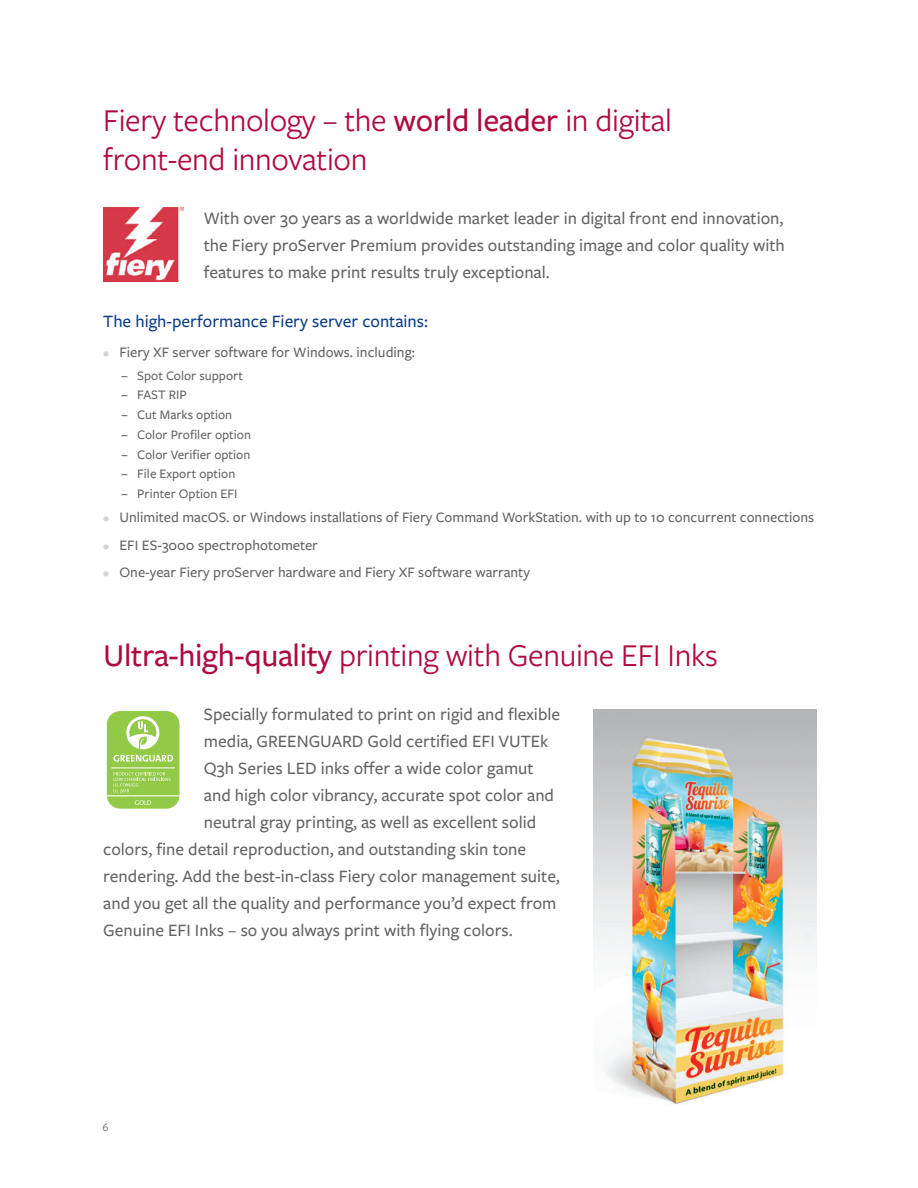
<style>
.page{position:relative;width:918px;height:1188px;background:#fff}
.page>*{position:absolute;margin:0;border:0;box-sizing:border-box;transform-origin:0 0}
.t1{font:33px/39px "Freight Sans Pro";letter-spacing:-.01em;color:#af0a3d}
.t2{font:500 18px/27px "Freight Sans Pro";color:#636366;text-align:justify}
.t3{font:500 18px "Freight Sans Pro";color:#0b3d88}
.t4{font:500 15px "Freight Sans Pro";color:#636366}
.t5{font:500 13.5px/19.8px "Freight Sans Pro";color:#636366}
.t6{font:12px "Freight Sans Pro";color:#636366}
.s1{font-weight:500}
.s2{font-weight:400;font-size:13.5px;color:#d4d3d3}
.s3{font-size:14.25px}
</style>
<div class="page">
<img style="left:103px;top:207px;width:80px;height:75px">
<div style="left:107px;top:711px;width:72px;height:98px;background:#92c947;border-radius:13px"></div>
<hr style="left:107px;top:795px;width:73px;height:1px;background:#fff">
<svg style="left:135px;top:800px;width:16px;height:5px"></svg>
<svg style="left:114px;top:772px;width:57px;height:20px"></svg>
<hr style="left:111px;top:768px;width:64px;height:1px;background:#fff">
<svg style="left:114px;top:716px;width:59px;height:46px"></svg>
<img style="left:594px;top:709px;width:222px;height:396px">
<h1 class="t1" style="left:103px;top:100px;width:570px">Fiery technology – the <span class="s1">world leader</span> in digital front-end innovation</h1>
<p class="t2" style="left:204px;top:204px;width:583px">With over 30 years as a worldwide market leader in digital front end innovation, the Fiery proServer Premium provides outstanding image and color quality with features to make print results truly exceptional.</p>
<p class="t3" style="left:103px;top:309px;width:326px">The high-performance Fiery server contains:</p>
<p class="t4" style="left:103px;top:342px;width:313px"><span class="s2">•</span> Fiery XF server software for Windows. including:</p>
<p class="t5" style="left:121px;top:365px;width:131px"><span class="s3">−</span> Spot Color support <span class="s3">−</span> FAST RIP<br><span class="s3">−</span> Cut Marks option<br><span class="s3">−</span> Color Profiler option <span class="s3">−</span> Color Verifier option <span class="s3">−</span> File Export option<br><span class="s3">−</span> Printer Option EFI</p>
<p class="t4" style="left:103px;top:507px;width:713px"><span class="s2">•</span> Unlimited macOS. or Windows installations of Fiery Command WorkStation. with up to 10 concurrent connections</p>
<p class="t4" style="left:103px;top:535px;width:216px"><span class="s2">•</span> EFI ES-3000 spectrophotometer</p>
<p class="t4" style="left:103px;top:562px;width:428px"><span class="s2">•</span> One-year Fiery proServer hardware and Fiery XF software warranty</p>
<h1 class="t1" style="left:103px;top:634px;width:616px"><span class="s1">Ultra-high-quality</span> printing with Genuine EFI Inks</h1>
<p class="t2" style="left:204px;top:700px;width:358px">Specially formulated to print on rigid and flexible</p>
<p class="t2" style="left:204px;top:727px;width:346px">media, GREENGUARD Gold certified EFI VUTEk</p>
<p class="t2" style="left:204px;top:754px;width:331px">Q3h Series LED inks offer a wide color gamut</p>
<p class="t2" style="left:204px;top:781px;width:352px">and high color vibrancy, accurate spot color and</p>
<p class="t2" style="left:204px;top:808px;width:334px">neutral gray printing, as well as excellent solid</p>
<p class="t2" style="left:103px;top:835px;width:424px">colors, fine detail reproduction, and outstanding skin tone</p>
<p class="t2" style="left:103px;top:862px;width:458px">rendering. Add the best-in-class Fiery color management suite,</p>
<p class="t2" style="left:103px;top:889px;width:455px">and you get all the quality and performance you’d expect from</p>
<p class="t2" style="left:103px;top:916px;width:411px">Genuine EFI Inks – so you always print with flying colors.</p>
<p class="t6" style="left:103px;top:1119px;width:8px">6</p>
</div>
